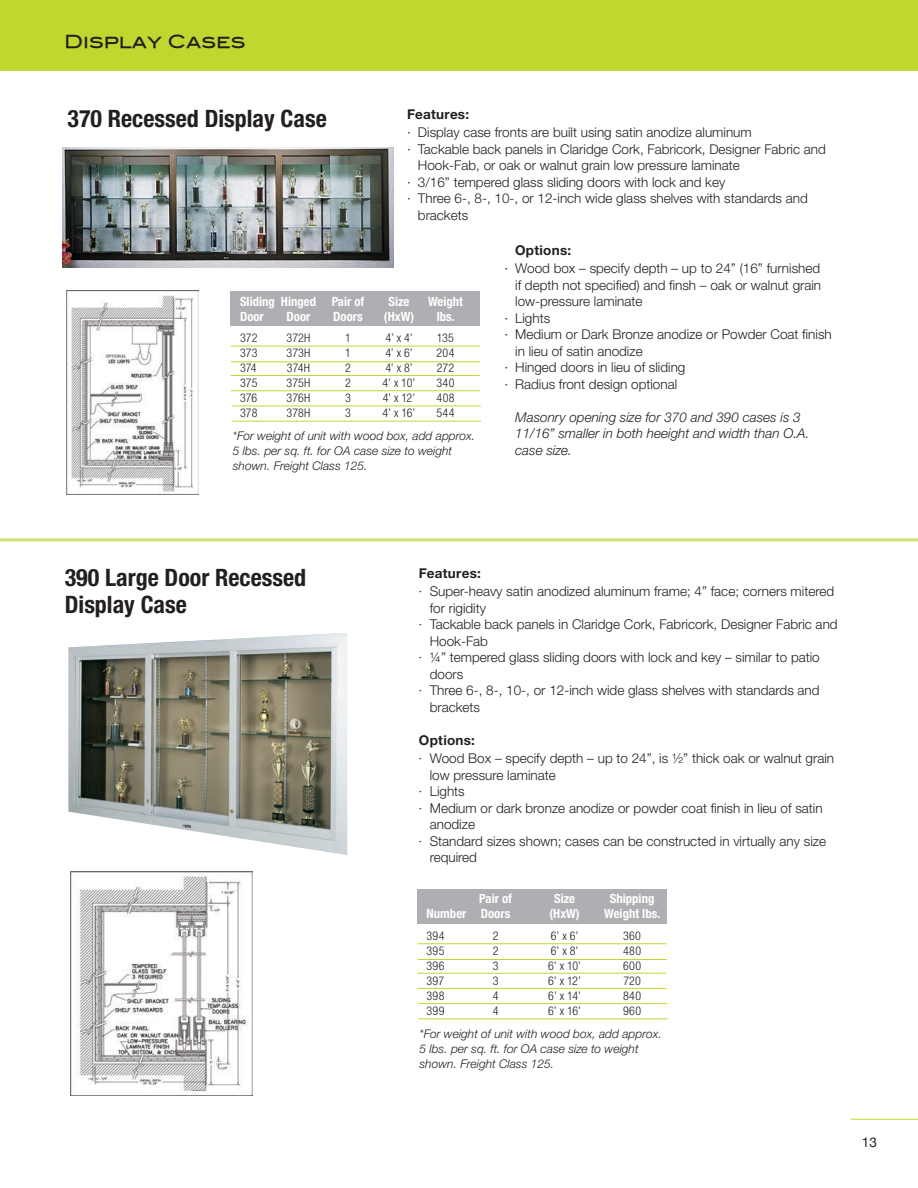
<style>
.page{position:relative;width:918px;height:1188px;background:#fff}
.page>*{position:absolute;margin:0;border:0;box-sizing:border-box;transform-origin:0 0}
.t1{font:700 condensed 24px/27px "Helvetica Neue";color:#231f20}
.t2{font:18px "Blair Md ITCTT Medium";color:#231f20}
.t3{font:300 13.5px/18.6px "Helvetica Neue";color:#231f20}
.t4{font:italic 300 13.5px/16.5px "Helvetica Neue";color:#231f20}
.t5{font:700 13.5px "Helvetica Neue";letter-spacing:.02em;color:#231f20}
.t6{font:13.5px "Helvetica Neue";color:#231f20}
.t7{font:700 condensed 12.75px "Helvetica Neue";color:#fff}
.t8{font:italic 300 12px/15px "Helvetica Neue";color:#231f20}
.t9{font:300 condensed 12px "Helvetica Neue";letter-spacing:.02em;color:#231f20}
.s1{font-weight:700}
.s2{font-stretch:condensed}
</style>
<div class="page">
<hr style="left:851px;top:1119px;width:67px;height:1px;background:#c1d72f">
<img style="left:63px;top:148px;width:330px;height:120px">
<div style="left:0;top:0;width:918px;height:71px;background:#c1d72f"></div>
<hr style="left:0;top:538px;width:918px;height:3px;background:#d2e071">
<img style="left:66px;top:290px;width:132px;height:205px">
<div style="left:231px;top:291px;width:249px;height:35px;background:#aeafb3"></div>
<hr style="left:231px;top:346px;width:249px;height:1px;background:#c1d72f">
<hr style="left:231px;top:361px;width:249px;height:1px;background:#c1d72f">
<hr style="left:231px;top:375px;width:249px;height:1px;background:#c1d72f">
<hr style="left:231px;top:390px;width:249px;height:1px;background:#c1d72f">
<hr style="left:232px;top:406px;width:249px;height:1px;background:#c1d72f">
<hr style="left:232px;top:421px;width:249px;height:1px;background:#c1d72f">
<img style="left:68px;top:633px;width:279px;height:222px">
<img style="left:70px;top:872px;width:183px;height:224px">
<div style="left:418px;top:889px;width:249px;height:34px;background:#aeafb3"></div>
<hr style="left:418px;top:943px;width:249px;height:1px;background:#c1d72f">
<hr style="left:418px;top:959px;width:249px;height:1px;background:#c1d72f">
<hr style="left:417px;top:973px;width:249px;height:1px;background:#c1d72f">
<hr style="left:418px;top:988px;width:249px;height:1px;background:#c1d72f">
<hr style="left:418px;top:1003px;width:249px;height:1px;background:#c1d72f">
<hr style="left:419px;top:1018px;width:249px;height:1px;background:#c1d72f">
<h2 class="t2" style="left:64px;top:27px;width:183px">Display Cases</h2>
<p class="t5" style="left:407px;top:105px;width:63px">Features:</p>
<p class="t3" style="left:407px;top:123px;width:346px">· Display case fronts are built using satin anodize aluminum</p>
<p class="t3" style="left:407px;top:139px;width:420px">· Tackable back panels in Claridge Cork, Fabricork, Designer Fabric and</p>
<p class="t3" style="left:418px;top:156px;width:323px">Hook-Fab, or oak or walnut grain low pressure laminate</p>
<p class="t3" style="left:407px;top:172px;width:320px">· 3/16” tempered glass sliding doors with lock and key</p>
<p class="t3" style="left:407px;top:189px;width:402px">· Three 6-, 8-, 10-, or 12-inch wide glass shelves with standards and</p>
<p class="t3" style="left:418px;top:205px;width:52px">brackets</p>
<p class="t5" style="left:515px;top:242px;width:57px">Options:</p>
<p class="t3" style="left:504px;top:259px;width:317px">· Wood box – specify depth – up to 24” (16” furnished</p>
<p class="t3" style="left:515px;top:276px;width:308px">if depth not specified) and finsh – oak or walnut grain</p>
<p class="t3" style="left:515px;top:292px;width:129px">low-pressure laminate</p>
<p class="t3" style="left:504px;top:309px;width:47px">· Lights</p>
<p class="t3" style="left:504px;top:325px;width:329px">· Medium or Dark Bronze anodize or Powder Coat finish</p>
<p class="t3" style="left:515px;top:342px;width:129px">in lieu of satin anodize</p>
<p class="t3" style="left:504px;top:358px;width:183px">· Hinged doors in lieu of sliding</p>
<p class="t3" style="left:504px;top:375px;width:174px">· Radius front design optional</p>
<p class="t4" style="left:515px;top:409px;width:296px">Masonry opening size for 370 and 390 cases is 3<br>11/16” smaller in both heeight and width than O.A. case size.</p>
<h1 class="t1" style="left:68px;top:104px;width:261px">370 Recessed Display Case</h1>
<p class="t7" style="left:240px;top:293px;width:126px">Sliding Hinged Pair of</p>
<p class="t7" style="left:389px;top:293px;width:23px">Size</p>
<p class="t7" style="left:428px;top:293px;width:36px">Weight</p>
<p class="t7" style="left:240px;top:308px;width:25px">Door</p>
<p class="t7" style="left:287px;top:308px;width:25px">Door</p>
<p class="t7" style="left:333px;top:308px;width:31px">Doors</p>
<p class="t7" style="left:384px;top:308px;width:32px">(HxW)</p>
<p class="t7" style="left:437px;top:308px;width:20px">lbs.</p>
<p class="t9" style="left:240px;top:331px;width:19px">372</p>
<p class="t9" style="left:287px;top:331px;width:25px">372H</p>
<p class="t9" style="left:345px;top:331px;width:7px">1</p>
<p class="t9" style="left:385px;top:331px;width:29px">4’ x 4’</p>
<p class="t9" style="left:437px;top:331px;width:19px">135</p>
<p class="t9" style="left:240px;top:346px;width:19px">373</p>
<p class="t9" style="left:287px;top:346px;width:26px">373H</p>
<p class="t9" style="left:345px;top:346px;width:7px">1</p>
<p class="t9" style="left:385px;top:346px;width:29px">4’ x 6’</p>
<p class="t9" style="left:437px;top:346px;width:19px">204</p>
<p class="t9" style="left:240px;top:361px;width:18px">374</p>
<p class="t9" style="left:287px;top:361px;width:25px">374H</p>
<p class="t9" style="left:345px;top:361px;width:7px">2</p>
<p class="t9" style="left:385px;top:361px;width:29px">4’ x 8’</p>
<p class="t9" style="left:437px;top:361px;width:19px">272</p>
<p class="t9" style="left:240px;top:376px;width:19px">375</p>
<p class="t9" style="left:287px;top:376px;width:25px">375H</p>
<p class="t9" style="left:345px;top:376px;width:7px">2</p>
<p class="t9" style="left:383px;top:376px;width:34px">4’ x 10’</p>
<p class="t9" style="left:437px;top:376px;width:20px">340</p>
<p class="t9" style="left:240px;top:391px;width:19px">376</p>
<p class="t9" style="left:287px;top:391px;width:25px">376H</p>
<p class="t9" style="left:345px;top:391px;width:7px">3</p>
<p class="t9" style="left:383px;top:391px;width:34px">4’ x 12’</p>
<p class="t9" style="left:437px;top:391px;width:19px">408</p>
<p class="t9" style="left:240px;top:406px;width:19px">378</p>
<p class="t9" style="left:287px;top:406px;width:25px">378H</p>
<p class="t9" style="left:345px;top:406px;width:7px">3</p>
<p class="t9" style="left:383px;top:406px;width:34px">4’ x 16’</p>
<p class="t9" style="left:436px;top:406px;width:20px">544</p>
<p class="t8" style="left:233px;top:428px;width:244px">*For weight of unit with wood box, add approx.<br>5 lbs. per sq. ft. for OA case size to weight shown. Freight Class 125.</p>
<h1 class="t1" style="left:65px;top:563px;width:243px">390 Large Door Recessed<br>Display Case</h1>
<p class="t3" style="left:419px;top:563px;width:417px"><span class="s1">Features:<br></span><span class="s2">·</span> Super-heavy satin anodized aluminum frame; 4” face; corners mitered</p>
<p class="t3" style="left:430px;top:598px;width:58px">for rigidity</p>
<p class="t3" style="left:419px;top:615px;width:420px"><span class="s2">·</span> Tackable back panels in Claridge Cork, Fabricork, Designer Fabric and</p>
<p class="t3" style="left:430px;top:631px;width:60px">Hook-Fab</p>
<p class="t3" style="left:419px;top:648px;width:402px"><span class="s2">·</span> ¼” tempered glass sliding doors with lock and key – similar to patio</p>
<p class="t3" style="left:430px;top:664px;width:35px">doors</p>
<p class="t3" style="left:419px;top:681px;width:402px"><span class="s2">·</span> Three 6-, 8-, 10-, or 12-inch wide glass shelves with standards and</p>
<p class="t3" style="left:430px;top:697px;width:52px">brackets</p>
<p class="t3" style="left:419px;top:730px;width:417px"><span class="s1">Options:<br></span><span class="s2">·</span> Wood Box – specify depth – up to 24”, is ½” thick oak or walnut grain</p>
<p class="t3" style="left:430px;top:765px;width:128px">low pressure laminate</p>
<p class="t3" style="left:419px;top:782px;width:47px"><span class="s2">·</span> Lights</p>
<p class="t3" style="left:419px;top:798px;width:405px"><span class="s2">·</span> Medium or dark bronze anodize or powder coat finish in lieu of satin</p>
<p class="t3" style="left:430px;top:815px;width:47px">anodize</p>
<p class="t3" style="left:419px;top:831px;width:409px"><span class="s2">·</span> Standard sizes shown; cases can be constructed in virtually any size</p>
<p class="t3" style="left:430px;top:848px;width:49px">required</p>
<p class="t7" style="left:479px;top:891px;width:34px">Pair of</p>
<p class="t7" style="left:554px;top:891px;width:23px">Size</p>
<p class="t7" style="left:610px;top:891px;width:46px">Shipping</p>
<p class="t7" style="left:427px;top:906px;width:85px">Number Doors</p>
<p class="t7" style="left:550px;top:906px;width:32px">(HxW)</p>
<p class="t7" style="left:604px;top:906px;width:58px">Weight lbs.</p>
<p class="t9" style="left:427px;top:929px;width:19px">394</p>
<p class="t9" style="left:493px;top:929px;width:7px">2</p>
<p class="t9" style="left:551px;top:929px;width:29px">6’ x 6’</p>
<p class="t9" style="left:623px;top:929px;width:19px">360</p>
<p class="t9" style="left:427px;top:944px;width:19px">395</p>
<p class="t9" style="left:493px;top:944px;width:7px">2</p>
<p class="t9" style="left:551px;top:944px;width:29px">6’ x 8’</p>
<p class="t9" style="left:623px;top:944px;width:19px">480</p>
<p class="t9" style="left:427px;top:959px;width:19px">396</p>
<p class="t9" style="left:493px;top:959px;width:7px">3</p>
<p class="t9" style="left:548px;top:959px;width:34px">6’ x 10’</p>
<p class="t9" style="left:623px;top:959px;width:19px">600</p>
<p class="t9" style="left:427px;top:974px;width:19px">397</p>
<p class="t9" style="left:493px;top:974px;width:7px">3</p>
<p class="t9" style="left:548px;top:974px;width:34px">6’ x 12’</p>
<p class="t9" style="left:623px;top:974px;width:19px">720</p>
<p class="t9" style="left:427px;top:989px;width:19px">398</p>
<p class="t9" style="left:493px;top:989px;width:7px">4</p>
<p class="t9" style="left:548px;top:989px;width:34px">6’ x 14’</p>
<p class="t9" style="left:623px;top:989px;width:20px">840</p>
<p class="t9" style="left:427px;top:1004px;width:19px">399</p>
<p class="t9" style="left:493px;top:1004px;width:7px">4</p>
<p class="t9" style="left:548px;top:1004px;width:34px">6’ x 16’</p>
<p class="t9" style="left:623px;top:1004px;width:19px">960</p>
<p class="t8" style="left:419px;top:1026px;width:244px">*For weight of unit with wood box, add approx.<br>5 lbs. per sq. ft. for OA case size to weight shown. Freight Class 125.</p>
<p class="t6" style="left:862px;top:1132px;width:17px">13</p>
</div>
